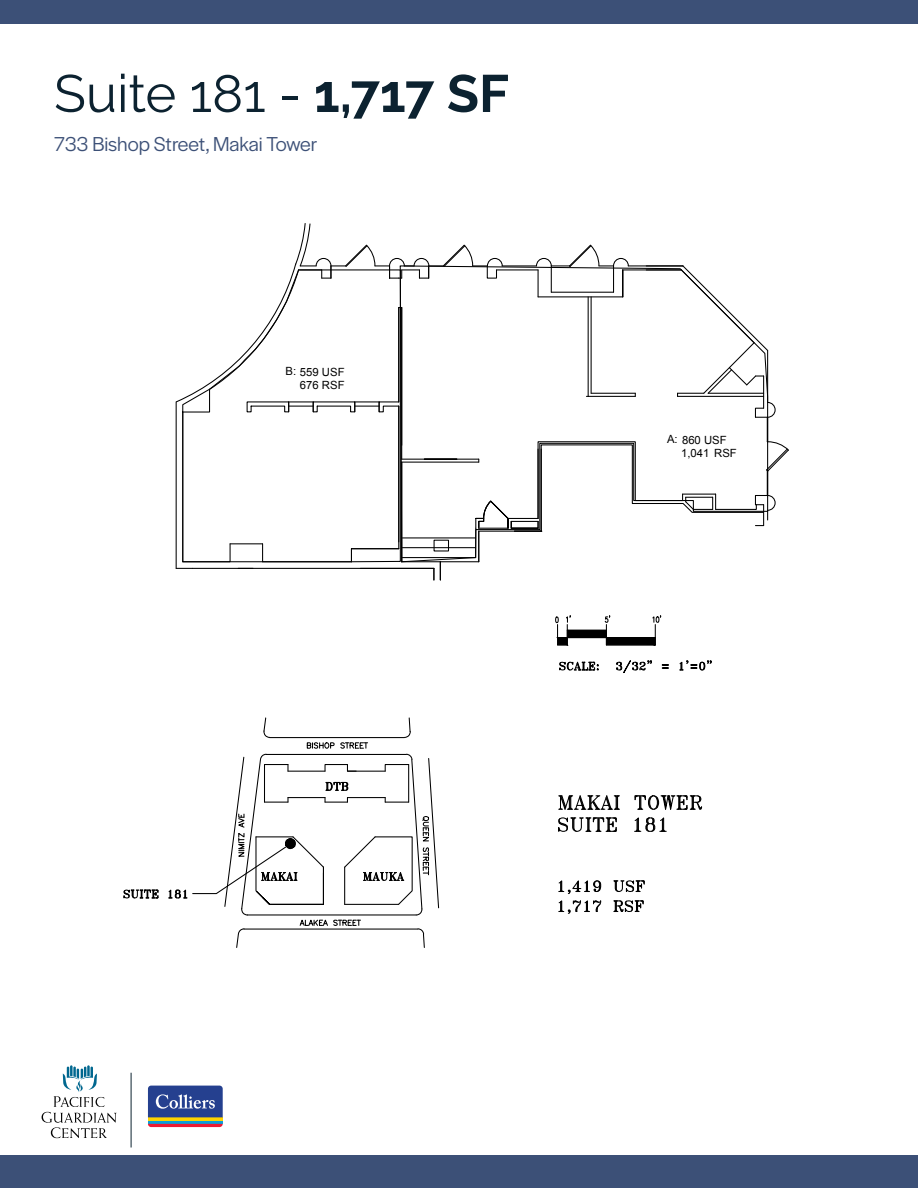
<style>
.page{position:relative;width:918px;height:1188px;background:#fff}
.page>*{position:absolute;margin:0;border:0;box-sizing:border-box;transform-origin:0 0}
.t1{font:52.5px "Raleway";color:#0c2230}
.t2{font:21px "Halyard Display";letter-spacing:-.005em;color:#3c5077}
.t3{font:11.25px/13.8px "Arial";color:#000;text-align:right}
.s1{font-weight:700}
</style>
<div class="page">
<div style="left:0;top:0;width:918px;height:24px;background:#3c5077"></div>
<div style="left:0;top:1156px;width:918px;height:32px;background:#3c5077"></div>
<svg style="left:42px;top:1065px;width:75px;height:73px"></svg>
<svg style="left:147px;top:1084px;width:77px;height:44px"></svg>
<hr style="left:148px;top:1121px;width:75px;height:3px;background:#0c9ed9">
<svg style="left:148px;top:1117px;width:75px;height:4px"></svg>
<svg style="left:148px;top:1124px;width:75px;height:3px"></svg>
<svg style="left:148px;top:1086px;width:75px;height:31px;background:#3d559b"></svg>
<hr style="left:131px;top:1073px;width:1px;height:75px;background:#0c2230">
<hr style="left:238px;top:568px;width:196px;height:1px;background:#000">
<hr style="left:193px;top:568px;width:60px;height:1px;background:#000">
<hr style="left:176px;top:402px;width:1px;height:166px;background:#000">
<svg style="left:440px;top:563px;width:1px;height:17px"></svg>
<svg style="left:176px;top:543px;width:55px;height:26px"></svg>
<svg style="left:175px;top:223px;width:614px;height:309px"></svg>
<svg style="left:555px;top:615px;width:107px;height:31px"></svg>
<svg style="left:182px;top:269px;width:217px;height:294px"></svg>
<svg style="left:399px;top:265px;width:370px;height:298px"></svg>
<svg style="left:559px;top:661px;width:40px;height:10px"></svg>
<svg style="left:616px;top:660px;width:36px;height:13px"></svg>
<svg style="left:662px;top:664px;width:7px;height:5px"></svg>
<svg style="left:679px;top:660px;width:33px;height:11px"></svg>
<svg style="left:558px;top:795px;width:62px;height:37px"></svg>
<svg style="left:634px;top:795px;width:69px;height:37px"></svg>
<svg style="left:123px;top:889px;width:36px;height:10px"></svg>
<svg style="left:168px;top:717px;width:272px;height:231px"></svg>
<svg style="left:558px;top:880px;width:44px;height:34px"></svg>
<svg style="left:613px;top:880px;width:32px;height:32px"></svg>
<h1 class="t1" style="left:54px;top:63px;width:457px">Suite 181 - <span class="s1">1,717 SF</span></h1>
<h2 class="t2" style="left:54px;top:129px;width:265px">733 Bishop Street, Makai Tower</h2>
<p class="t3" style="left:286px;top:365px;width:61px">B: 559 USF<br>676 RSF</p>
<p class="t3" style="left:681px;top:433px;width:57px;text-align:left;text-indent:-14px">A: 860 USF<br>1,041 RSF</p>
</div>
